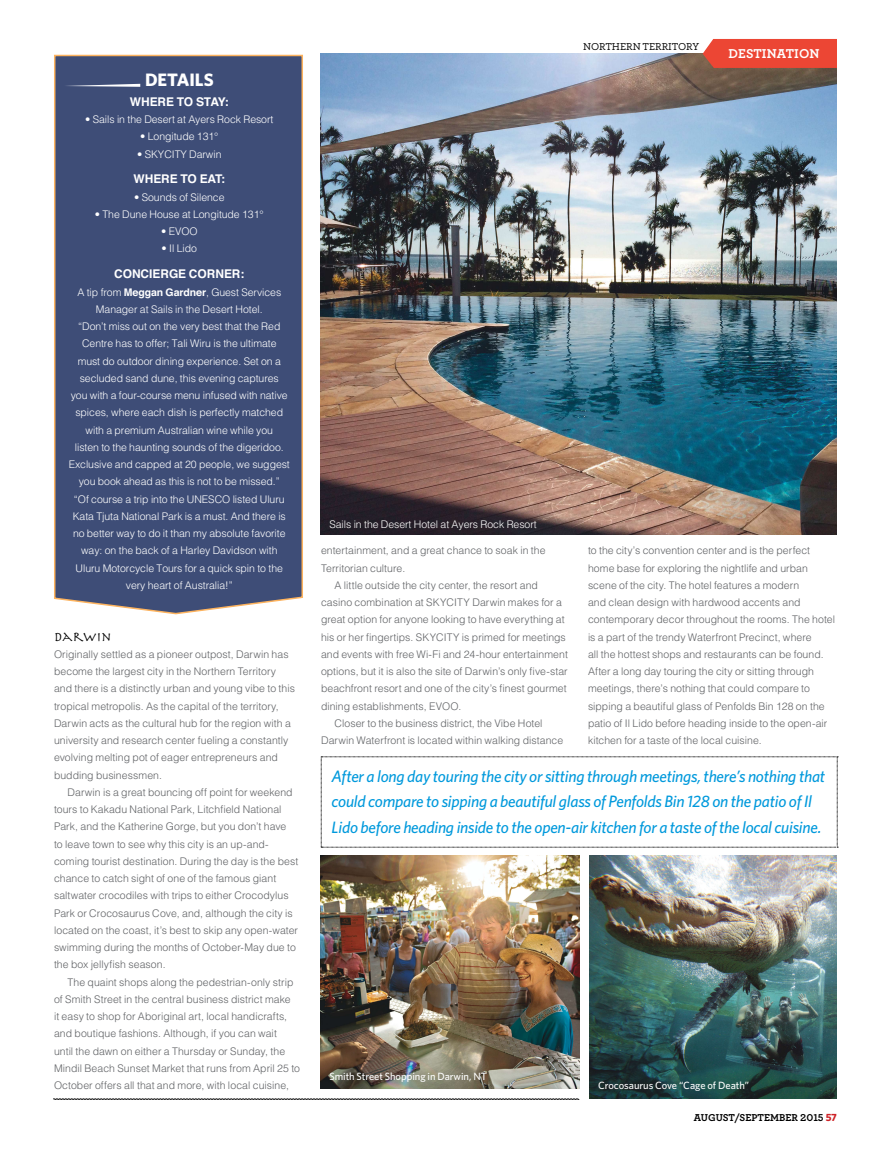
<style>
.page{position:relative;width:891px;height:1161px;background:#fff}
.page>*{position:absolute;margin:0;border:0;box-sizing:border-box;transform-origin:0 0}
.t1{font:700 18px "Whitney";color:#fff}
.t2{font:italic 500 16.5px/25.5px "Whitney";letter-spacing:-.015em;color:#0099dc}
.t3{font:700 13.5px "Archer";letter-spacing:.01em;color:#fff}
.t4{font:13.5px "Herculanum";letter-spacing:.005em;color:#000}
.t5{font:700 12px "Helvetica";letter-spacing:-.005em;color:#fff}
.t6{font:300 10.5px/17.2px "Helvetica";letter-spacing:.005em;color:#606265}
.t7{font:300 10.5px/17.2px "Helvetica";letter-spacing:-.005em;color:#fff;text-align:center}
.t8{font:500 10.5px "Whitney";letter-spacing:-.005em;color:#fff}
.t9{font:700 10.5px "Archer";color:#000}
.t10{font:500 10.5px "Archer";letter-spacing:-.005em;color:#000}
.s1{font-weight:700}
.s2{font-family:"Whitney";color:#ce2126}
</style>
<div class="page">
<img style="left:321px;top:54px;width:516px;height:480px">
<img style="left:590px;top:856px;width:247px;height:243px">
<img style="left:321px;top:856px;width:258px;height:232px">
<div style="left:54px;top:54px;width:249px;height:561px;background:#3e4d77"></div>
<svg style="left:64px;top:84px;width:76px;height:3px"></svg>
<svg style="left:53px;top:1098px;width:526px;height:2px"></svg>
<svg style="left:321px;top:757px;width:517px;height:91px"></svg>
<svg style="left:702px;top:39px;width:135px;height:30px;background:#e54b39"></svg>
<p class="t1" style="left:145px;top:73px;width:70px">DETAILS</p>
<p class="t5" style="left:130px;top:97px;width:101px">WHERE TO STAY:</p>
<p class="t7" style="left:85px;top:112px;width:190px">• Sails in the Desert at Ayers Rock Resort</p>
<p class="t7" style="left:140px;top:129px;width:80px">• Longitude 131°</p>
<p class="t7" style="left:137px;top:146px;width:86px">• SKYCITY Darwin</p>
<p class="t5" style="left:133px;top:174px;width:93px">WHERE TO EAT:</p>
<p class="t7" style="left:134px;top:189px;width:92px">• Sounds of Silence</p>
<p class="t7" style="left:95px;top:206px;width:170px">• The Dune House at Longitude 131°</p>
<p class="t7" style="left:161px;top:224px;width:38px">• EVOO</p>
<p class="t7" style="left:162px;top:241px;width:37px">• Il Lido</p>
<p class="t5" style="left:114px;top:269px;width:132px">CONCIERGE CORNER:</p>
<p class="t7" style="left:69px;top:284px;width:223px">A tip from <span class="s1">Meggan Gardner</span>, Guest Services Manager at Sails in the Desert Hotel.<br>“Don’t miss out on the very best that the Red Centre has to offer; Tali Wiru is the ultimate<br>must do outdoor dining experience. Set on a secluded sand dune, this evening captures<br>you with a four-course menu infused with native spices, where each dish is perfectly matched with a premium Australian wine while you<br>listen to the haunting sounds of the digeridoo.<br>Exclusive and capped at 20 people, we suggest you book ahead as this is not to be missed.”<br>“Of course a trip into the UNESCO listed Uluru Kata Tjuta National Park is a must. And there is no better way to do it than my absolute favorite way: on the back of a Harley Davidson with Uluru Motorcycle Tours for a quick spin to the very heart of Australia!”</p>
<p class="t4" style="left:54px;top:630px;width:59px">DARWIN</p>
<p class="t6" style="left:54px;top:646px;width:236px">Originally settled as a pioneer outpost, Darwin has</p>
<p class="t6" style="left:54px;top:664px;width:224px">become the largest city in the Northern Territory</p>
<p class="t6" style="left:54px;top:681px;width:242px">and there is a distinctly urban and young vibe to this</p>
<p class="t6" style="left:54px;top:698px;width:226px">tropical metropolis. As the capital of the territory,</p>
<p class="t6" style="left:54px;top:715px;width:238px">Darwin acts as the cultural hub for the region with a</p>
<p class="t6" style="left:54px;top:733px;width:236px">university and research center fueling a constantly</p>
<p class="t6" style="left:54px;top:750px;width:225px">evolving melting pot of eager entrepreneurs and</p>
<p class="t6" style="left:54px;top:767px;width:109px">budding businessmen.</p>
<p class="t6" style="left:68px;top:784px;width:227px">Darwin is a great bouncing off point for weekend</p>
<p class="t6" style="left:54px;top:802px;width:229px">tours to Kakadu National Park, Litchfeld National</p>
<p class="t6" style="left:54px;top:819px;width:234px">Park, and the Katherine Gorge, but you don’t have</p>
<p class="t6" style="left:54px;top:836px;width:216px">to leave town to see why this city is an up-and-</p>
<p class="t6" style="left:54px;top:853px;width:246px">coming tourist destination. During the day is the best</p>
<p class="t6" style="left:54px;top:871px;width:224px">chance to catch sight of one of the famous giant</p>
<p class="t6" style="left:54px;top:888px;width:236px">saltwater crocodiles with trips to either Crocodylus</p>
<p class="t6" style="left:54px;top:905px;width:240px">Park or Crocosaurus Cove, and, although the city is</p>
<p class="t6" style="left:54px;top:922px;width:246px">located on the coast, it’s best to skip any open-water</p>
<p class="t6" style="left:54px;top:940px;width:243px">swimming during the months of October-May due to</p>
<p class="t6" style="left:54px;top:957px;width:113px">the box jellyfsh season.</p>
<p class="t6" style="left:68px;top:974px;width:227px">The quaint shops along the pedestrian-only strip</p>
<p class="t6" style="left:54px;top:991px;width:238px">of Smith Street in the central business district make</p>
<p class="t6" style="left:54px;top:1009px;width:235px">it easy to shop for Aboriginal art, local handicrafts,</p>
<p class="t6" style="left:54px;top:1026px;width:224px">and boutique fashions. Although, if you can wait</p>
<p class="t6" style="left:54px;top:1043px;width:233px">until the dawn on either a Thursday or Sunday, the</p>
<p class="t6" style="left:54px;top:1060px;width:248px">Mindil Beach Sunset Market that runs from April 25 to</p>
<p class="t6" style="left:54px;top:1078px;width:237px">October offers all that and more, with local cuisine,</p>
<p class="t10" style="left:583px;top:41px;width:117px">NORTHERN TERRITORY</p>
<p class="t3" style="left:729px;top:50px;width:92px">DESTINATION</p>
<p class="t7" style="left:329px;top:517px;width:209px">Sails in the Desert Hotel at Ayers Rock Resort</p>
<p class="t6" style="left:588px;top:543px;width:249px">to the city’s convention center and is the perfect home base for exploring the nightlife and urban scene of the city. The hotel features a modern<br>and clean design with hardwood accents and contemporary decor throughout the rooms. The hotel is a part of the trendy Waterfront Precinct, where<br>all the hottest shops and restaurants can be found.<br>After a long day touring the city or sitting through meetings, there’s nothing that could compare to sipping a beautiful glass of Penfolds Bin 128 on the patio of Il Lido before heading inside to the open-air kitchen for a taste of the local cuisine.</p>
<p class="t2" style="left:332px;top:765px;width:495px">After a long day touring the city or sitting through meetings, there’s nothing that could compare to sipping a beautiful glass of Penfolds Bin 128 on the patio of Il<br>Lido before heading inside to the open-air kitchen for a taste of the local cuisine.</p>
<p class="t6" style="left:321px;top:543px;width:226px">entertainment, and a great chance to soak in the</p>
<p class="t6" style="left:321px;top:560px;width:86px">Territorian culture.</p>
<p class="t6" style="left:335px;top:577px;width:205px">A little outside the city center, the resort and</p>
<p class="t6" style="left:321px;top:595px;width:242px">casino combination at SKYCITY Darwin makes for a</p>
<p class="t6" style="left:321px;top:612px;width:245px">great option for anyone looking to have everything at</p>
<p class="t6" style="left:321px;top:629px;width:246px">his or her fngertips. SKYCITY is primed for meetings</p>
<p class="t6" style="left:321px;top:646px;width:248px">and events with free Wi-Fi and 24-hour entertainment</p>
<p class="t6" style="left:321px;top:664px;width:248px">options, but it is also the site of Darwin’s only fve-star</p>
<p class="t6" style="left:321px;top:681px;width:247px">beachfront resort and one of the city’s fnest gourmet</p>
<p class="t6" style="left:321px;top:698px;width:142px">dining establishments, EVOO.</p>
<p class="t6" style="left:335px;top:715px;width:210px">Closer to the business district, the Vibe Hotel</p>
<p class="t6" style="left:321px;top:733px;width:244px">Darwin Waterfront is located within walking distance</p>
<p class="t8" style="left:329px;top:1072px;width:159px">Smith Street Shopping in Darwin, NT</p>
<p class="t8" style="left:598px;top:1081px;width:152px">Crocosaurus Cove “Cage of Death”</p>
<p class="t9" style="left:694px;top:1114px;width:145px">AUGUST/SEPTEMBER 2015 <span class="s2">57</span></p>
</div>
